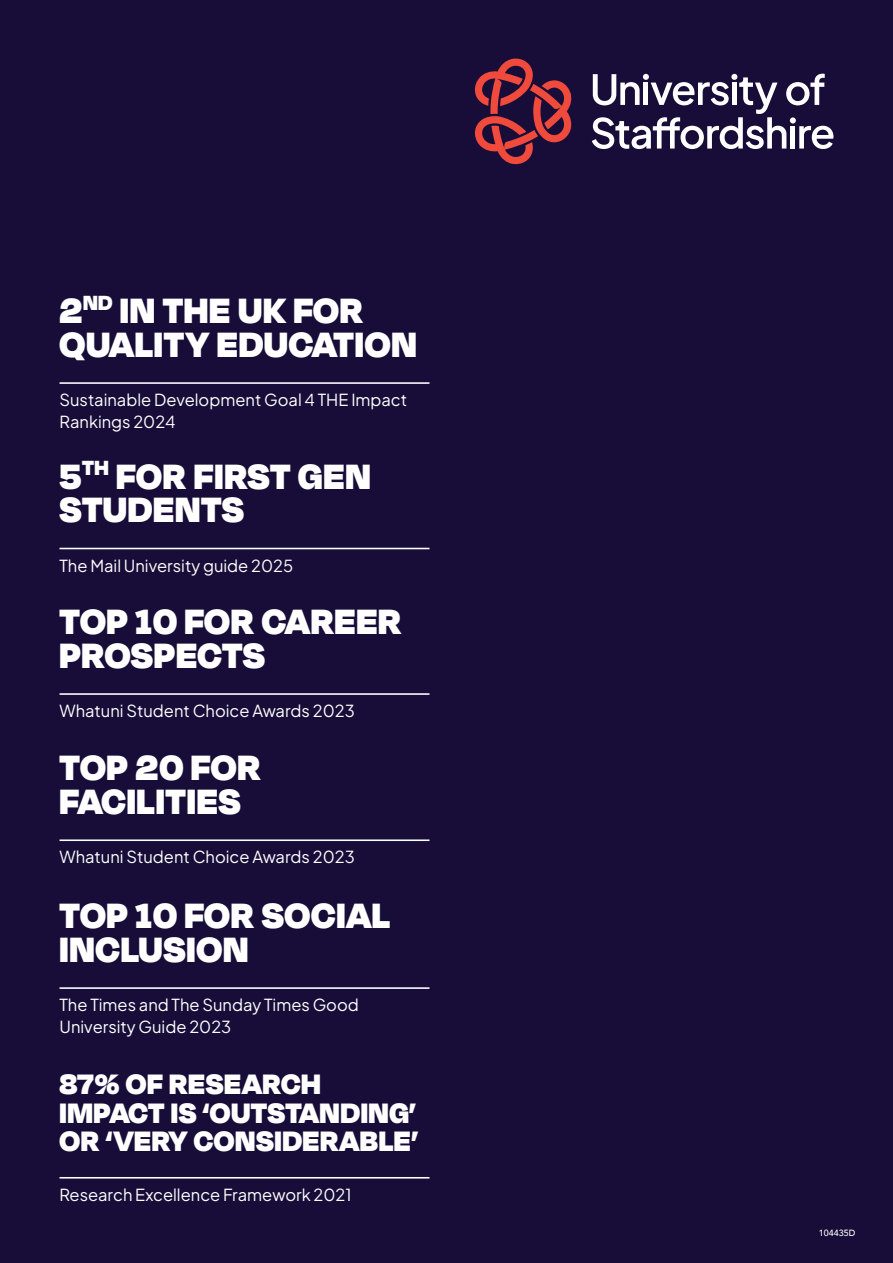
<style>
.page{position:relative;width:893px;height:1263px;background:#170d38}
.page>*{position:absolute;margin:0;border:0;box-sizing:border-box;transform-origin:0 0}
.Body_copy{font:900 40.5px/33.8px "Degular Display";letter-spacing:.02em;color:#fff}
.Body_copy-2{font:900 32.4px/28.3px "Degular Display";letter-spacing:.02em;color:#fff}
.t1{font:16.5px/21.6px "Plus Jakarta Sans";color:#fff}
.t2{font:500 9px "Avenir";color:#fff}
</style>
<div class="page">
<svg style="left:474px;top:58px;width:98px;height:107px"></svg>
<svg style="left:592px;top:74px;width:241px;height:75px"></svg>
<hr style="left:60px;top:382px;width:369px;height:2px;background:#fff">
<hr style="left:60px;top:548px;width:369px;height:1px;background:#fff">
<hr style="left:60px;top:839px;width:369px;height:2px;background:#fff">
<hr style="left:60px;top:1177px;width:369px;height:1px;background:#fff">
<hr style="left:60px;top:693px;width:369px;height:2px;background:#fff">
<hr style="left:60px;top:987px;width:369px;height:2px;background:#fff">
<p class="Body_copy" style="left:60px;top:292px;width:359px">2<sup>ND</sup> IN THE UK FOR<br>QUALITY EDUCATION</p>
<p class="t1" style="left:60px;top:387px;width:349px">Sustainable Development Goal 4 THE Impact<br>Rankings 2024</p>
<p class="Body_copy" style="left:60px;top:458px;width:313px">5<sup>TH</sup> FOR FIRST GEN<br>STUDENTS</p>
<p class="t1" style="left:60px;top:553px;width:235px">The Mail University guide 2025</p>
<p class="Body_copy" style="left:60px;top:603px;width:344px">TOP 10 FOR CAREER<br>PROSPECTS</p>
<p class="t1" style="left:60px;top:698px;width:297px">Whatuni Student Choice Awards 2023</p>
<p class="Body_copy" style="left:60px;top:749px;width:203px">TOP 20 FOR<br>FACILITIES</p>
<p class="t1" style="left:60px;top:845px;width:297px">Whatuni Student Choice Awards 2023</p>
<p class="Body_copy" style="left:60px;top:897px;width:332px">TOP 10 FOR SOCIAL<br>INCLUSION</p>
<p class="t1" style="left:60px;top:992px;width:301px">The Times and The Sunday Times Good<br>University Guide 2023</p>
<p class="Body_copy-2" style="left:60px;top:1069px;width:360px">87% OF RESEARCH<br>IMPACT IS ‘OUTSTANDING’<br>OR ‘VERY CONSIDERABLE’</p>
<p class="t1" style="left:60px;top:1182px;width:294px">Research Excellence Framework 2021</p>
<p class="t2" style="left:819px;top:1225px;width:38px">104435D</p>
</div>
